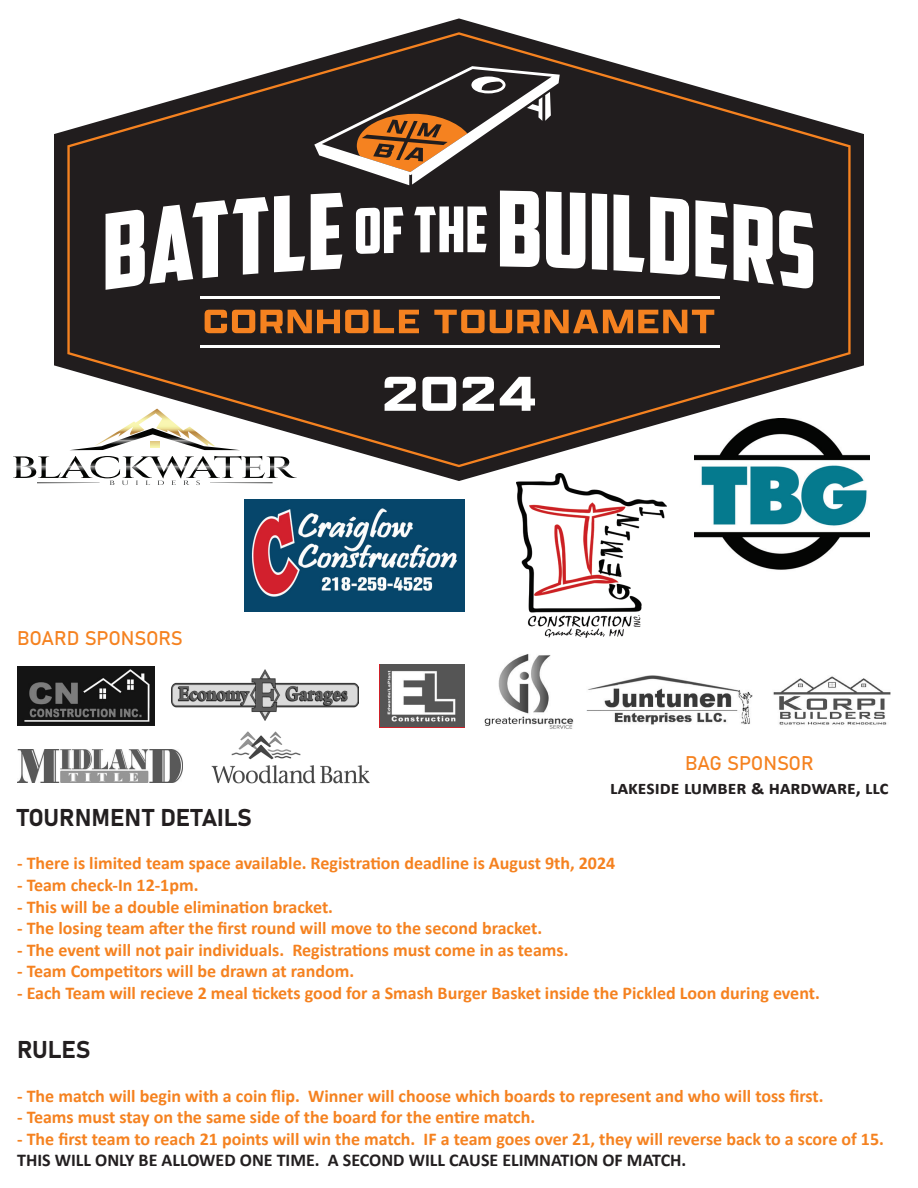
<style>
.page{position:relative;width:918px;height:1188px;background:#fff}
.page>*{position:absolute;margin:0;border:0;box-sizing:border-box;transform-origin:0 0}
.t1{font:24px "Bahnschrift";color:#231f20}
.t2{font:700 19.5px "Calibri";color:#231f20}
.t3{font:19.5px "Bahnschrift";letter-spacing:-.01em;color:#f58220}
.t4{font:700 18px "Calibri";color:#f58220}
.t5{font:700 18px "Calibri";color:#231f20}
</style>
<div class="page">
<svg style="left:37px;top:456px;width:236px;height:29px"></svg>
<img style="left:245px;top:499px;width:219px;height:113px">
<img style="left:695px;top:454px;width:174px;height:116px">
<svg style="left:54px;top:18px;width:810px;height:463px"></svg>
<svg style="left:67px;top:32px;width:784px;height:435px;fill:#211d1e"></svg>
<svg style="left:106px;top:195px;width:199px;height:95px"></svg>
<svg style="left:311px;top:193px;width:32px;height:77px"></svg>
<svg style="left:356px;top:207px;width:47px;height:47px"></svg>
<svg style="left:414px;top:206px;width:73px;height:46px"></svg>
<svg style="left:500px;top:191px;width:40px;height:76px"></svg>
<svg style="left:546px;top:192px;width:39px;height:77px"></svg>
<svg style="left:592px;top:193px;width:15px;height:77px"></svg>
<svg style="left:614px;top:194px;width:75px;height:81px"></svg>
<svg style="left:695px;top:200px;width:33px;height:79px"></svg>
<svg style="left:734px;top:204px;width:79px;height:85px"></svg>
<svg style="left:434px;top:310px;width:280px;height:23px;background:#90521e"></svg>
<svg style="left:205px;top:310px;width:214px;height:23px;background:#95541f"></svg>
<svg style="left:385px;top:377px;width:31px;height:34px"></svg>
<svg style="left:422px;top:377px;width:34px;height:34px"></svg>
<svg style="left:463px;top:377px;width:31px;height:34px"></svg>
<svg style="left:500px;top:377px;width:35px;height:34px"></svg>
<hr style="left:200px;top:297px;width:520px;height:2px;background:#fff">
<hr style="left:200px;top:346px;width:520px;height:2px;background:#fff">
<svg style="left:314px;top:66px;width:246px;height:119px;background:#58493f"></svg>
<img style="left:517px;top:474px;width:150px;height:163px">
<img style="left:380px;top:664px;width:84px;height:63px">
<img style="left:171px;top:670px;width:187px;height:50px">
<img style="left:484px;top:654px;width:90px;height:75px">
<img style="left:773px;top:676px;width:118px;height:49px">
<img style="left:17px;top:749px;width:166px;height:34px">
<img style="left:587px;top:675px;width:165px;height:50px">
<img style="left:211px;top:731px;width:159px;height:53px">
<img style="left:17px;top:666px;width:138px;height:59px">
<p class="t3" style="left:17px;top:623px;width:167px">BOARD SPONSORS</p>
<p class="t3" style="left:685px;top:749px;width:130px">BAG SPONSOR</p>
<p class="t2" style="left:610px;top:773px;width:280px">Lakeside Lumber &amp; Hardware, LLC</p>
<h1 class="t1" style="left:17px;top:800px;width:236px">TOURNMENT DETAILS</h1>
<p class="t4" style="left:17px;top:851px;width:600px">- There is limited team space available. Registration deadline is August 9th, 2024</p>
<p class="t4" style="left:17px;top:872px;width:183px">- Team check-In 12-1pm.</p>
<p class="t4" style="left:17px;top:894px;width:318px">- This will be a double elimination bracket.</p>
<p class="t4" style="left:17px;top:915px;width:527px">- The losing team after the first round will move to the second bracket.</p>
<p class="t4" style="left:17px;top:937px;width:553px">- The event will not pair individuals. Registrations must come in as teams.</p>
<p class="t4" style="left:17px;top:959px;width:339px">- Team Competitors will be drawn at random.</p>
<p class="t4" style="left:17px;top:980px;width:804px">- Each Team will recieve 2 meal tickets good for a Smash Burger Basket inside the Pickled Loon during event.</p>
<h1 class="t1" style="left:17px;top:1032px;width:75px">RULES</h1>
<p class="t4" style="left:17px;top:1083px;width:808px">- The match will begin with a coin flip. Winner will choose which boards to represent and who will toss first.</p>
<p class="t4" style="left:17px;top:1104px;width:520px">- Teams must stay on the same side of the board for the entire match.</p>
<p class="t4" style="left:17px;top:1126px;width:868px">- The first team to reach 21 points will win the match. IF a team goes over 21, they will reverse back to a score of 15.</p>
<p class="t5" style="left:17px;top:1148px;width:671px">THIS WILL ONLY BE ALLOWED ONE TIME. A SECOND WILL CAUSE ELIMNATION OF MATCH.</p>
</div>
